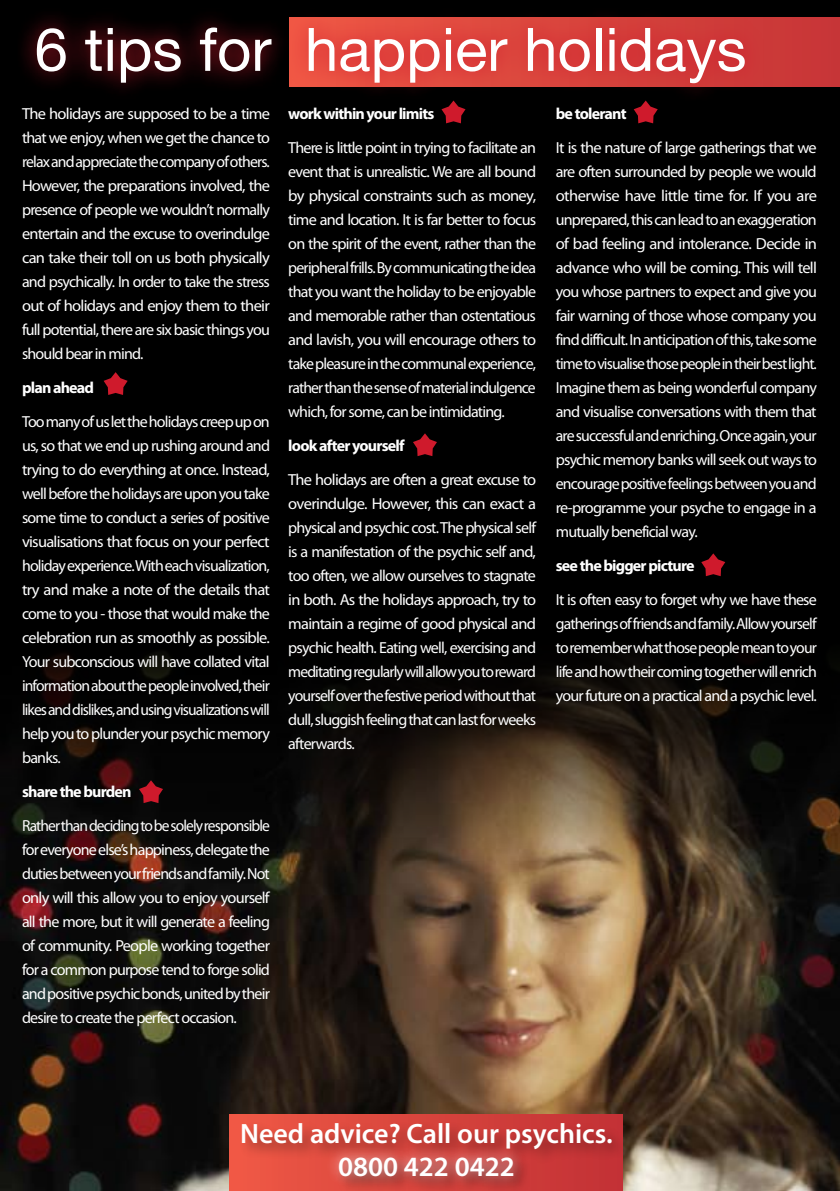
<style>
.page{position:relative;width:840px;height:1191px;background:#fff}
.page>*{position:absolute;margin:0;border:0;box-sizing:border-box;transform-origin:0 0}
.t1{font:60px "Helvetica Neue";color:#fff}
.t2{font:600 28px/32.6px "Myriad Pro";color:#fff;text-align:center}
.t3{font:16px/24px "Myriad Pro";letter-spacing:-.05em;color:#fff;text-align:justify}
.t4{font:700 16px "Myriad Pro";letter-spacing:-.05em;color:#fff}
</style>
<div class="page">
<div style="left:0;top:0;width:839px;height:1191px;background:#000"></div>
<img style="left:0;top:652px;width:839px;height:539px">
<div style="left:230px;top:1114px;width:392px;height:77px;background:linear-gradient(to right,#ef5845,#c13135)"></div>
<div style="left:238px;top:1119px;width:390px;height:46px;background:#000;opacity:.33"></div>
<div style="left:335px;top:1152px;width:194px;height:39px;background:#000;opacity:.54"></div>
<div style="left:325px;top:1143px;width:199px;height:44px;background:#fff;opacity:.65"></div>
<svg style="left:104px;top:372px;width:24px;height:23px"></svg>
<svg style="left:139px;top:780px;width:24px;height:23px"></svg>
<svg style="left:441px;top:101px;width:24px;height:22px"></svg>
<svg style="left:413px;top:433px;width:23px;height:23px"></svg>
<svg style="left:633px;top:101px;width:24px;height:22px"></svg>
<svg style="left:701px;top:553px;width:23px;height:23px"></svg>
<div style="left:290px;top:17px;width:549px;height:69px;background:#ca3738"></div>
<div style="left:12px;top:3px;width:751px;height:98px;background:#cf1a2c;opacity:.75"></div>
<h1 class="t1" style="left:34px;top:14px;width:713px">6 tips for happier holidays</h1>
<p class="t3" style="left:22px;top:101px;width:249px">The holidays are supposed to be a time that we enjoy, when we get the chance to relax and appreciate the company of others.<br>However, the preparations involved, the presence of people we wouldn’t normally entertain and the excuse to overindulge can take their toll on us both physically and psychically. In order to take the stress out of holidays and enjoy them to their full potential, there are six basic things you should bear in mind.</p>
<p class="t4" style="left:22px;top:377px;width:74px">plan ahead</p>
<p class="t3" style="left:22px;top:409px;width:249px">Too many of us let the holidays creep up on us, so that we end up rushing around and trying to do everything at once. Instead, well before the holidays are upon you take some time to conduct a series of positive visualisations that focus on your perfect holiday experience. With each visualization, try and make a note of the details that come to you - those that would make the celebration run as smoothly as possible.<br>Your subconscious will have collated vital information about the people involved, their likes and dislikes, and using visualizations will help you to plunder your psychic memory banks.</p>
<p class="t4" style="left:22px;top:781px;width:111px">share the burden</p>
<p class="t3" style="left:22px;top:813px;width:249px">Rather than deciding to be solely responsible for everyone else’s happiness, delegate the duties between your friends and family. Not only will this allow you to enjoy yourself all the more, but it will generate a feeling of community. People working together for a common purpose tend to forge solid and positive psychic bonds, united by their desire to create the perfect occasion.</p>
<p class="t4" style="left:288px;top:103px;width:147px">work within your limits</p>
<p class="t3" style="left:288px;top:135px;width:249px">There is little point in trying to facilitate an event that is unrealistic. We are all bound by physical constraints such as money, time and location. It is far better to focus on the spirit of the event, rather than the peripheral frills. By communicating the idea that you want the holiday to be enjoyable and memorable rather than ostentatious and lavish, you will encourage others to take pleasure in the communal experience, rather than the sense of material indulgence which, for some, can be intimidating.</p>
<p class="t4" style="left:288px;top:435px;width:118px">look after yourself</p>
<p class="t3" style="left:288px;top:467px;width:249px">The holidays are often a great excuse to overindulge. However, this can exact a physical and psychic cost. The physical self is a manifestation of the psychic self and, too often, we allow ourselves to stagnate in both. As the holidays approach, try to maintain a regime of good physical and psychic health. Eating well, exercising and meditating regularly will allow you to reward yourself over the festive period without that dull, sluggish feeling that can last for weeks afterwards.</p>
<p class="t4" style="left:555px;top:103px;width:72px">be tolerant</p>
<p class="t3" style="left:555px;top:135px;width:262px">It is the nature of large gatherings that we are often surrounded by people we would otherwise have little time for. If you are unprepared, this can lead to an exaggeration of bad feeling and intolerance. Decide in advance who will be coming. This will tell you whose partners to expect and give you fair warning of those whose company you find difficult. In anticipation of this, take some time to visualise those people in their best light.<br>Imagine them as being wonderful company and visualise conversations with them that are successful and enriching. Once again, your psychic memory banks will seek out ways to encourage positive feelings between you and re-programme your psyche to engage in a mutually beneficial way.</p>
<p class="t4" style="left:555px;top:555px;width:140px">see the bigger picture</p>
<p class="t3" style="left:555px;top:587px;width:262px">It is often easy to forget why we have these gatherings of friends and family. Allow yourself to remember what those people mean to your life and how their coming together will enrich your future on a practical and a psychic level.</p>
<h2 class="t2" style="left:240px;top:1116px;width:374px">Need advice? Call our psychics.<br>0800 422 0422</h2>
</div>
